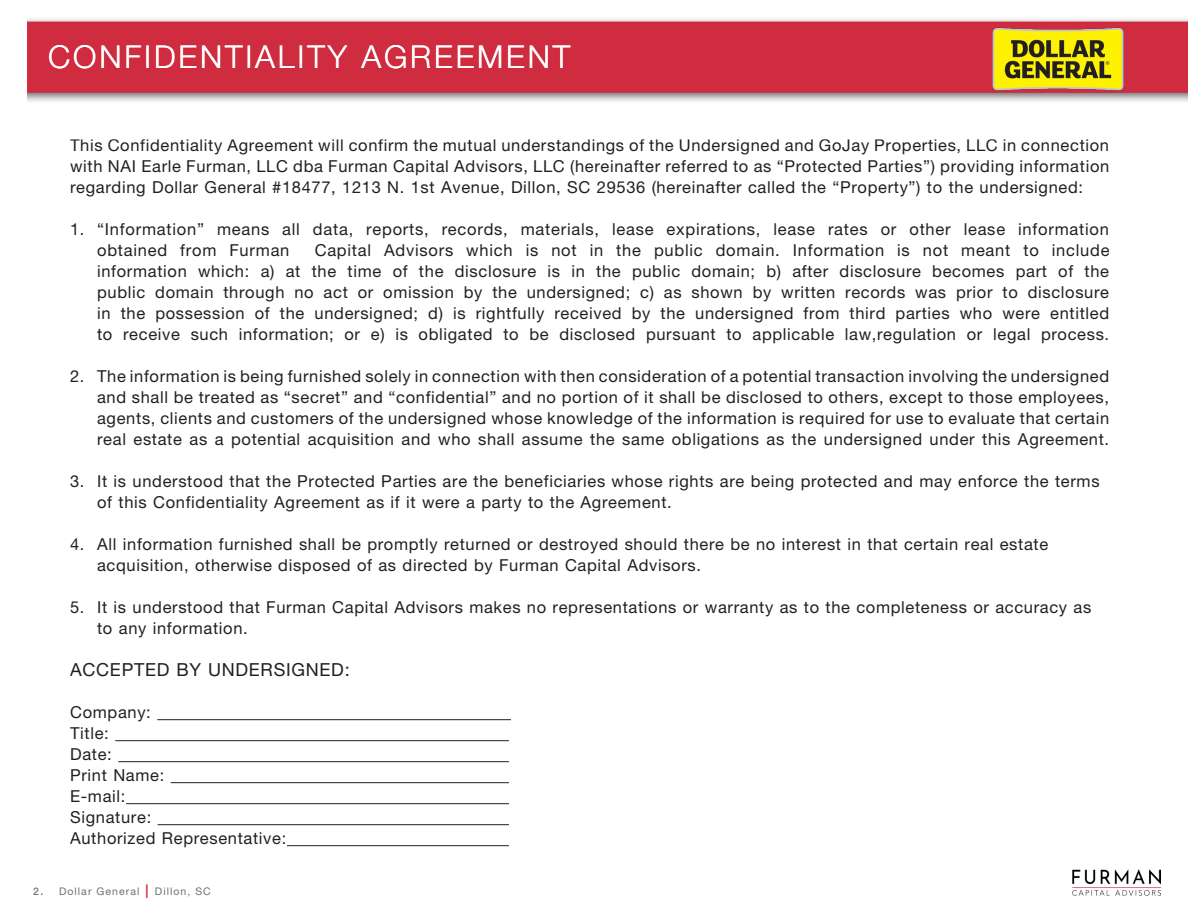
<style>
.page{position:relative;width:1188px;height:918px;background:#fff}
.page>*{position:absolute;margin:0;border:0;box-sizing:border-box;transform-origin:0 0}
.t1{font:300 31.5px "Helvetica Neue LT Std";letter-spacing:.09em;color:#fff}
.Subhead{font:18px "Helvetica Neue LT Std";letter-spacing:.04em;color:#231f20}
.Subhead-2{font:16.5px/21px "Helvetica Neue LT Std";letter-spacing:.04em;color:#231f20}
.t2{font:10.5px "Helvetica Neue LT Std";letter-spacing:.1em;color:#697379}
.s1{font-weight:500}
.s2{font-weight:700;font-size:13.5px;color:#d02c40}
</style>
<div class="page">
<hr style="left:157px;top:719px;width:354px;height:1px;background:#231f20">
<hr style="left:115px;top:740px;width:394px;height:1px;background:#231f20">
<hr style="left:118px;top:761px;width:391px;height:1px;background:#231f20">
<hr style="left:171px;top:782px;width:338px;height:1px;background:#231f20">
<hr style="left:126px;top:803px;width:383px;height:1px;background:#231f20">
<hr style="left:158px;top:824px;width:351px;height:1px;background:#231f20">
<hr style="left:287px;top:845px;width:222px;height:1px;background:#231f20">
<div style="left:0;top:17px;width:1188px;height:88px;background:#231f20;opacity:.65"></div>
<div style="left:0;top:22px;width:1188px;height:71px;background:#d02c40"></div>
<img style="left:992px;top:27px;width:132px;height:64px">
<img style="left:1072px;top:869px;width:89px;height:27px">
<div style="left:0;top:5px;width:27px;height:103px;background:#fff"></div>
<p class="t1" style="left:48px;top:38px;width:524px">CONFIDENTIALITY AGREEMENT</p>
<p class="Subhead-2" style="left:70px;top:134px;width:1041px;text-align:justify">This Confidentiality Agreement will confirm the mutual understandings of the Undersigned and GoJay Properties, LLC in connection with NAI Earle Furman, LLC dba Furman Capital Advisors, LLC (hereinafter referred to as “Protected Parties”) providing information regarding Dollar General #18477, 1213 N. 1st Avenue, Dillon, SC 29536 (hereinafter called the “Property”) to the undersigned:</p>
<p class="Subhead-2" style="left:97px;top:218px;width:1013px;text-indent:-27px">1. “Information” means all data, reports, records, materials, lease expirations, lease rates or other lease information obtained from Furman</p>
<p class="Subhead-2" style="left:97px;top:239px;width:1014px;text-align:justify;text-indent:218px">Capital Advisors which is not in the public domain. Information is not meant to include information which: a) at the time of the disclosure is in the public domain; b) after disclosure becomes part of the public domain through no act or omission by the undersigned; c) as shown by written records was prior to disclosure in the possession of the undersigned; d) is rightfully received by the undersigned from third parties who were entitled to receive such information; or e) is obligated to be disclosed pursuant to applicable law,regulation or legal process.</p>
<p class="Subhead-2" style="left:97px;top:365px;width:1014px;text-align:justify;text-indent:-27px">2. The information is being furnished solely in connection with then consideration of a potential transaction involving the undersigned and shall be treated as “secret” and “confidential” and no portion of it shall be disclosed to others, except to those employees, agents, clients and customers of the undersigned whose knowledge of the information is required for use to evaluate that certain real estate as a potential acquisition and who shall assume the same obligations as the undersigned under this Agreement.</p>
<p class="Subhead-2" style="left:97px;top:470px;width:1004px;text-indent:-27px">3. It is understood that the Protected Parties are the beneficiaries whose rights are being protected and may enforce the terms of this Confidentiality Agreement as if it were a party to the Agreement.</p>
<p class="Subhead-2" style="left:97px;top:533px;width:953px;text-indent:-27px">4. All information furnished shall be promptly returned or destroyed should there be no interest in that certain real estate acquisition, otherwise disposed of as directed by Furman Capital Advisors.</p>
<p class="Subhead-2" style="left:97px;top:596px;width:996px;text-indent:-27px">5. It is understood that Furman Capital Advisors makes no representations or warranty as to the completeness or accuracy as to any information.</p>
<p class="Subhead" style="left:70px;top:659px;width:281px">ACCEPTED BY UNDERSIGNED:</p>
<p class="Subhead-2" style="left:70px;top:701px;width:82px">Company:</p>
<p class="Subhead-2" style="left:70px;top:722px;width:40px">Title:</p>
<p class="Subhead-2" style="left:70px;top:743px;width:43px">Date:</p>
<p class="Subhead-2" style="left:70px;top:764px;width:96px">Print Name:</p>
<p class="Subhead-2" style="left:70px;top:785px;width:57px">E-mail:</p>
<p class="Subhead-2" style="left:70px;top:806px;width:83px">Signature:</p>
<p class="Subhead-2" style="left:70px;top:827px;width:218px">Authorized Representative:</p>
<p class="t2" style="left:33px;top:885px;width:179px"><span class="s1">2.</span> Dollar General <span class="s2">|</span> Dillon, SC</p>
</div>
